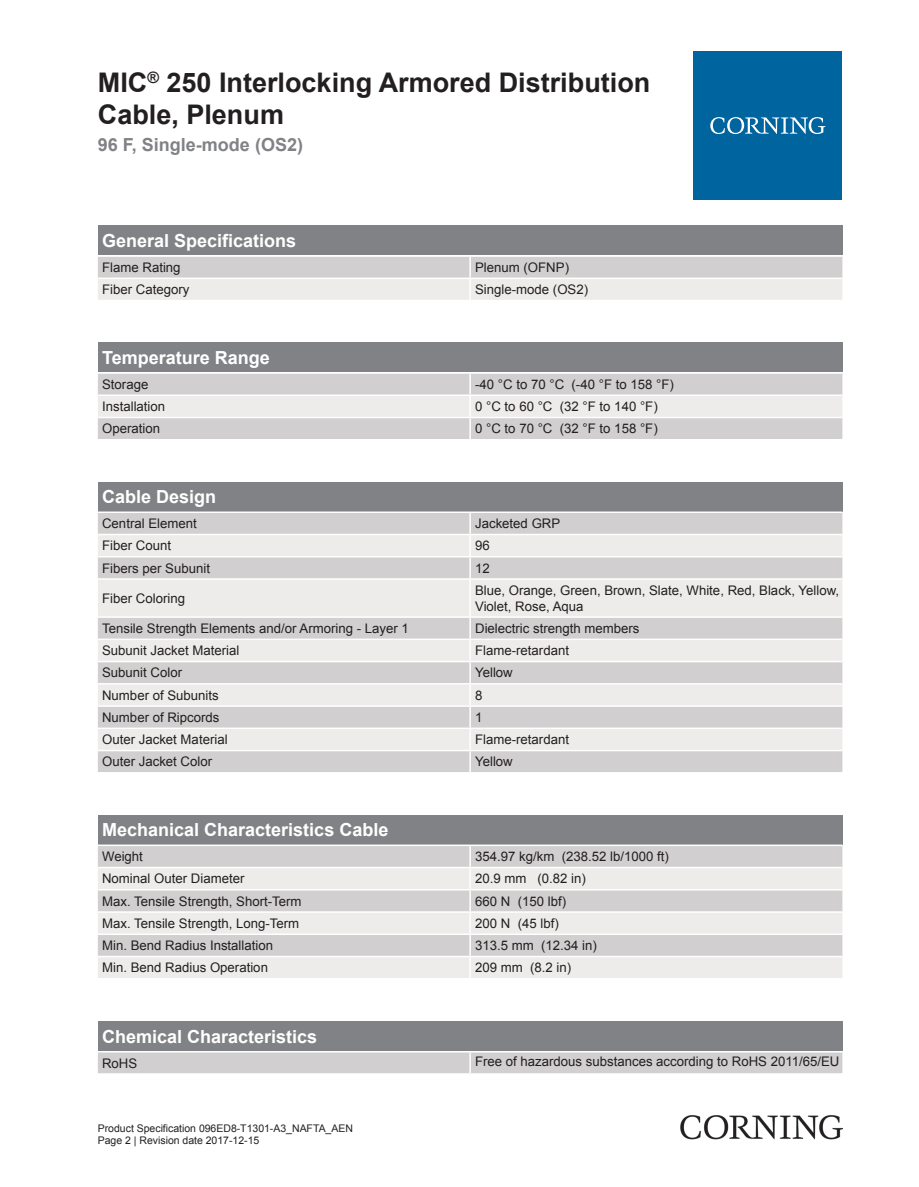
<style>
.page{position:relative;width:919px;height:1187px;background:#fff}
.page>*{position:absolute;margin:0;border:0;box-sizing:border-box;transform-origin:0 0}
.t1{font:700 27px/32.4px "Arial";color:#231f20}
.t2{font:700 18px "Arial";color:#fff}
.t3{font:700 18px "Arial";color:#808285}
.t4{font:13.2px/15.9px "Arial";color:#231f20}
.t5{font:10.5px/12.6px "Arial";color:#231f20}
</style>
<div class="page">
<div style="left:98px;top:225px;width:744px;height:30px;background:#808285"></div>
<svg style="left:98px;top:257px;width:744px;height:43px;background:#dfdddd"></svg>
<hr style="left:469px;top:257px;width:2px;height:20px;background:#fff">
<hr style="left:469px;top:279px;width:2px;height:21px;background:#fff">
<hr style="left:98px;top:277px;width:372px;height:2px;background:#fff">
<hr style="left:470px;top:277px;width:372px;height:2px;background:#fff">
<div style="left:98px;top:342px;width:744px;height:30px;background:#808285"></div>
<div style="left:98px;top:374px;width:744px;height:65px;background:#d1cfcf"></div>
<div style="left:98px;top:396px;width:744px;height:21px;background:#edeceb"></div>
<hr style="left:469px;top:374px;width:2px;height:20px;background:#fff">
<hr style="left:469px;top:396px;width:2px;height:21px;background:#fff">
<hr style="left:469px;top:418px;width:2px;height:21px;background:#fff">
<hr style="left:98px;top:394px;width:372px;height:2px;background:#fff">
<hr style="left:470px;top:394px;width:372px;height:2px;background:#fff">
<hr style="left:98px;top:417px;width:372px;height:1px;background:#fff">
<hr style="left:470px;top:417px;width:372px;height:1px;background:#fff">
<div style="left:98px;top:481px;width:744px;height:30px;background:#808285"></div>
<div style="left:98px;top:513px;width:744px;height:259px;background:#d1cfcf"></div>
<svg style="left:98px;top:535px;width:744px;height:214px;background:#e2e0e0"></svg>
<hr style="left:469px;top:513px;width:2px;height:20px;background:#fff">
<hr style="left:469px;top:535px;width:2px;height:21px;background:#fff">
<hr style="left:469px;top:557px;width:2px;height:21px;background:#fff">
<hr style="left:469px;top:579px;width:2px;height:37px;background:#fff">
<hr style="left:469px;top:617px;width:2px;height:21px;background:#fff">
<hr style="left:469px;top:640px;width:2px;height:20px;background:#fff">
<hr style="left:469px;top:662px;width:2px;height:21px;background:#fff">
<hr style="left:469px;top:684px;width:2px;height:21px;background:#fff">
<hr style="left:469px;top:706px;width:2px;height:21px;background:#fff">
<hr style="left:469px;top:729px;width:2px;height:20px;background:#fff">
<hr style="left:469px;top:751px;width:2px;height:21px;background:#fff">
<hr style="left:98px;top:533px;width:372px;height:2px;background:#fff">
<hr style="left:470px;top:533px;width:372px;height:2px;background:#fff">
<hr style="left:98px;top:556px;width:372px;height:1px;background:#fff">
<hr style="left:470px;top:556px;width:372px;height:1px;background:#fff">
<hr style="left:98px;top:578px;width:372px;height:1px;background:#fff">
<hr style="left:470px;top:578px;width:372px;height:1px;background:#fff">
<hr style="left:98px;top:616px;width:372px;height:1px;background:#fff">
<hr style="left:470px;top:616px;width:372px;height:1px;background:#fff">
<hr style="left:98px;top:638px;width:372px;height:2px;background:#fff">
<hr style="left:470px;top:638px;width:372px;height:2px;background:#fff">
<hr style="left:98px;top:660px;width:372px;height:2px;background:#fff">
<hr style="left:470px;top:660px;width:372px;height:2px;background:#fff">
<hr style="left:98px;top:683px;width:372px;height:1px;background:#fff">
<hr style="left:470px;top:683px;width:372px;height:1px;background:#fff">
<hr style="left:98px;top:705px;width:372px;height:1px;background:#fff">
<hr style="left:470px;top:705px;width:372px;height:1px;background:#fff">
<hr style="left:98px;top:727px;width:372px;height:2px;background:#fff">
<hr style="left:470px;top:727px;width:372px;height:2px;background:#fff">
<hr style="left:98px;top:749px;width:372px;height:2px;background:#fff">
<hr style="left:470px;top:749px;width:372px;height:2px;background:#fff">
<div style="left:98px;top:814px;width:744px;height:30px;background:#808285"></div>
<div style="left:98px;top:846px;width:744px;height:20px;background:#d1cfcf"></div>
<svg style="left:98px;top:868px;width:744px;height:109px;background:#e2e1e0"></svg>
<hr style="left:469px;top:846px;width:2px;height:20px;background:#fff">
<hr style="left:469px;top:868px;width:2px;height:21px;background:#fff">
<hr style="left:469px;top:890px;width:2px;height:21px;background:#fff">
<hr style="left:469px;top:912px;width:2px;height:21px;background:#fff">
<hr style="left:469px;top:934px;width:2px;height:21px;background:#fff">
<hr style="left:469px;top:957px;width:2px;height:20px;background:#fff">
<hr style="left:98px;top:889px;width:372px;height:1px;background:#fff">
<hr style="left:470px;top:889px;width:372px;height:1px;background:#fff">
<hr style="left:98px;top:911px;width:372px;height:1px;background:#fff">
<hr style="left:470px;top:911px;width:372px;height:1px;background:#fff">
<hr style="left:98px;top:933px;width:372px;height:1px;background:#fff">
<hr style="left:470px;top:933px;width:372px;height:1px;background:#fff">
<hr style="left:98px;top:955px;width:372px;height:2px;background:#fff">
<hr style="left:470px;top:955px;width:372px;height:2px;background:#fff">
<div style="left:98px;top:1021px;width:744px;height:29px;background:#808285"></div>
<div style="left:98px;top:1052px;width:744px;height:21px;background:#d1cfcf"></div>
<hr style="left:469px;top:1052px;width:2px;height:21px;background:#fff">
<div style="left:693px;top:51px;width:149px;height:149px;background:#00649e"></div>
<svg style="left:710px;top:117px;width:115px;height:17px"></svg>
<img style="left:680px;top:1115px;width:162px;height:24px">
<h1 class="t1" style="left:98px;top:66px;width:554px">MIC<sup>®</sup> 250 Interlocking Armored Distribution<br>Cable, Plenum</h1>
<h2 class="t3" style="left:98px;top:132px;width:207px">96 F, Single-mode (OS2)</h2>
<h2 class="t2" style="left:102px;top:228px;width:196px">General Specifications</h2>
<p class="t4" style="left:102px;top:259px;width:80px">Flame Rating</p>
<p class="t4" style="left:475px;top:259px;width:95px">Plenum (OFNP)</p>
<p class="t4" style="left:102px;top:281px;width:89px">Fiber Category</p>
<p class="t4" style="left:475px;top:281px;width:114px">Single-mode (OS2)</p>
<h2 class="t2" style="left:102px;top:345px;width:169px">Temperature Range</h2>
<p class="t4" style="left:102px;top:376px;width:48px">Storage</p>
<p class="t4" style="left:475px;top:376px;width:200px">-40 °C to 70 °C (-40 °F to 158 °F)</p>
<p class="t4" style="left:102px;top:398px;width:65px">Installation</p>
<p class="t4" style="left:475px;top:398px;width:184px">0 °C to 60 °C (32 °F to 140 °F)</p>
<p class="t4" style="left:102px;top:420px;width:59px">Operation</p>
<p class="t4" style="left:475px;top:420px;width:184px">0 °C to 70 °C (32 °F to 158 °F)</p>
<h2 class="t2" style="left:102px;top:484px;width:116px">Cable Design</h2>
<p class="t4" style="left:102px;top:515px;width:96px">Central Element</p>
<p class="t4" style="left:475px;top:515px;width:87px">Jacketed GRP</p>
<p class="t4" style="left:102px;top:537px;width:70px">Fiber Count</p>
<p class="t4" style="left:475px;top:537px;width:16px">96</p>
<p class="t4" style="left:102px;top:560px;width:109px">Fibers per Subunit</p>
<p class="t4" style="left:475px;top:560px;width:16px">12</p>
<p class="t4" style="left:102px;top:590px;width:84px">Fiber Coloring</p>
<p class="t4" style="left:475px;top:582px;width:365px">Blue, Orange, Green, Brown, Slate, White, Red, Black, Yellow,<br>Violet, Rose, Aqua</p>
<p class="t4" style="left:102px;top:620px;width:308px">Tensile Strength Elements and/or Armoring - Layer 1</p>
<p class="t4" style="left:475px;top:620px;width:166px">Dielectric strength members</p>
<p class="t4" style="left:102px;top:642px;width:139px">Subunit Jacket Material</p>
<p class="t4" style="left:475px;top:642px;width:95px">Flame-retardant</p>
<p class="t4" style="left:102px;top:664px;width:81px">Subunit Color</p>
<p class="t4" style="left:475px;top:664px;width:39px">Yellow</p>
<p class="t4" style="left:102px;top:687px;width:118px">Number of Subunits</p>
<p class="t4" style="left:475px;top:687px;width:9px">8</p>
<p class="t4" style="left:102px;top:709px;width:119px">Number of Ripcords</p>
<p class="t4" style="left:475px;top:709px;width:9px">1</p>
<p class="t4" style="left:102px;top:731px;width:127px">Outer Jacket Material</p>
<p class="t4" style="left:475px;top:731px;width:95px">Flame-retardant</p>
<p class="t4" style="left:102px;top:753px;width:112px">Outer Jacket Color</p>
<p class="t4" style="left:475px;top:753px;width:39px">Yellow</p>
<h2 class="t2" style="left:102px;top:817px;width:288px">Mechanical Characteristics Cable</h2>
<p class="t4" style="left:102px;top:848px;width:42px">Weight</p>
<p class="t4" style="left:475px;top:848px;width:195px">354.97 kg/km (238.52 lb/1000 ft)</p>
<p class="t4" style="left:102px;top:870px;width:144px">Nominal Outer Diameter</p>
<p class="t4" style="left:475px;top:870px;width:112px">20.9 mm (0.82 in)</p>
<p class="t4" style="left:102px;top:892px;width:201px">Max. Tensile Strength, Short-Term</p>
<p class="t4" style="left:475px;top:892px;width:92px">660 N (150 lbf)</p>
<p class="t4" style="left:102px;top:915px;width:199px">Max. Tensile Strength, Long-Term</p>
<p class="t4" style="left:475px;top:915px;width:85px">200 N (45 lbf)</p>
<p class="t4" style="left:102px;top:937px;width:172px">Min. Bend Radius Installation</p>
<p class="t4" style="left:475px;top:937px;width:123px">313.5 mm (12.34 in)</p>
<p class="t4" style="left:102px;top:959px;width:167px">Min. Bend Radius Operation</p>
<p class="t4" style="left:475px;top:959px;width:98px">209 mm (8.2 in)</p>
<h2 class="t2" style="left:102px;top:1023px;width:217px">Chemical Characteristics</h2>
<p class="t4" style="left:102px;top:1054px;width:37px">RoHS</p>
<p class="t4" style="left:475px;top:1053px;width:366px">Free of hazardous substances according to RoHS 2011/65/EU</p>
<p class="t5" style="left:98px;top:1121px;width:257px">Product Specification 096ED8-T1301-A3_NAFTA_AEN<br>Page 2 | Revision date 2017-12-15</p>
</div>
